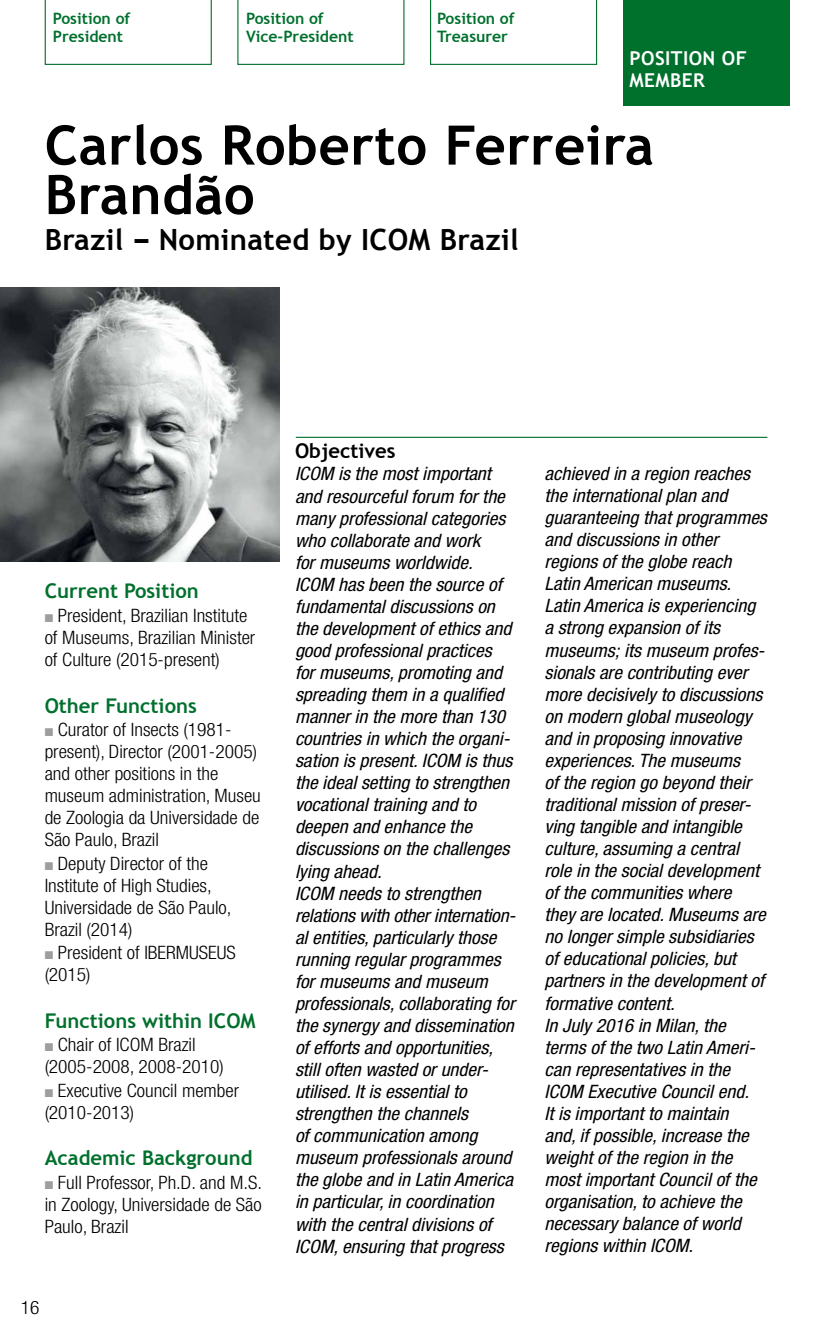
<style>
.page{position:relative;width:830px;height:1340px;background:#fff}
.page>*{position:absolute;margin:0;border:0;box-sizing:border-box;transform-origin:0 0}
.t1{font:700 54.45px/49.5px "Trebuchet MS";letter-spacing:.01em;color:#000}
.t2{font:700 29.25px "Trebuchet MS";letter-spacing:.01em;color:#000}
.t3{font:700 20.25px "Trebuchet MS";color:#00702d}
.t4{font:700 20.25px "Trebuchet MS";color:#000}
.t5{font:700 19.12px/22.5px "Trebuchet MS";letter-spacing:.02em;color:#fff}
.t6{font:italic condensed 18.45px/22.1px "Helvetica Neue";color:#000;scale:1.05 1}
.t7{font:300 condensed 18.45px/22.1px "Helvetica Neue";color:#000;scale:1.05 1}
.t8{font:700 15.75px/18px "Trebuchet MS";color:#00702d}
.s1{color:#9c9e9f}
</style>
<div class="page">
<svg style="left:45px;top:0;width:167px;height:65px"></svg>
<svg style="left:237px;top:0;width:167px;height:65px"></svg>
<svg style="left:430px;top:0;width:167px;height:65px"></svg>
<img style="left:0;top:287px;width:280px;height:274px">
<div style="left:134px;top:239px;width:14px;height:4px;border:1px solid #000"></div>
<div style="left:623px;top:0;width:165px;height:106px;background:#00702d"></div>
<hr style="left:296px;top:437px;width:471px;height:1px;background:#00702d">
<p class="t8" style="left:53px;top:10px;width:79px">Position of<br>President</p>
<p class="t8" style="left:246px;top:10px;width:109px">Position of<br>Vice-President</p>
<p class="t8" style="left:437px;top:10px;width:79px">Position of<br>Treasurer</p>
<p class="t5" style="left:629px;top:47px;width:119px">POSITION OF<br>MEMBER</p>
<h1 class="t1" style="left:45px;top:120px;width:610px">Carlos Roberto Ferreira<br>Brandão</h1>
<h2 class="t2" style="left:45px;top:221px;width:475px">Brazil − Nominated by ICOM Brazil</h2>
<p class="t3" style="left:45px;top:578px;width:156px">Current Position</p>
<p class="t7" style="left:45px;top:604px;width:202px"><span class="s1">■</span> President, Brazilian Institute of Museums, Brazilian Minister of Culture (2015-present)</p>
<p class="t3" style="left:45px;top:692px;width:154px">Other Functions</p>
<p class="t7" style="left:45px;top:718px;width:207px"><span class="s1">■</span> Curator of Insects (1981- present), Director (2001-2005) and other positions in the museum administration, Museu de Zoologia da Universidade de<br>São Paulo, Brazil</p>
<p class="t7" style="left:45px;top:851px;width:179px"><span class="s1">■</span> Deputy Director of the<br>Institute of High Studies,<br>Universidade de São Paulo,<br>Brazil (2014)</p>
<p class="t7" style="left:45px;top:941px;width:183px"><span class="s1">■</span> President of IBERMUSEUS (2015)</p>
<p class="t3" style="left:45px;top:1007px;width:212px">Functions within ICOM</p>
<p class="t7" style="left:45px;top:1033px;width:172px"><span class="s1">■</span> Chair of ICOM Brazil (2005-2008, 2008-2010)</p>
<p class="t7" style="left:45px;top:1078px;width:187px"><span class="s1">■</span> Executive Council member (2010-2013)</p>
<p class="t3" style="left:45px;top:1145px;width:209px">Academic Background</p>
<p class="t7" style="left:45px;top:1170px;width:208px;text-align:justify"><span class="s1">■</span> Full Professor, Ph.D. and M.S. in Zoology, Universidade de São Paulo, Brazil</p>
<p class="t7" style="left:21px;top:1296px;width:19px">16</p>
<p class="t4" style="left:295px;top:438px;width:102px">Objectives</p>
<p class="t6" style="left:295px;top:463px;width:211px">ICOM is the most important and resourceful forum for the many professional categories who collaborate and work<br>for museums worldwide.<br>ICOM has been the source of fundamental discussions on the development of ethics and good professional practices for museums, promoting and spreading them in a qualified manner in the more than 130 countries in which the organi&shy;sation is present. ICOM is thus the ideal setting to strengthen vocational training and to deepen and enhance the discussions on the challenges lying ahead.<br>ICOM needs to strengthen relations with other internation&shy;al entities, particularly those running regular programmes for museums and museum professionals, collaborating for the synergy and dissemination of efforts and opportunities, still often wasted or under&shy;utilised. It is essential to strengthen the channels<br>of communication among museum professionals around the globe and in Latin America in particular, in coordination with the central divisions of<br>ICOM, ensuring that progress</p>
<p class="t6" style="left:544px;top:462px;width:213px">achieved in a region reaches the international plan and guaranteeing that programmes and discussions in other regions of the globe reach<br>Latin American museums.<br>Latin America is experiencing a strong expansion of its museums; its museum profes&shy;sionals are contributing ever more decisively to discussions on modern global museology and in proposing innovative experiences. The museums<br>of the region go beyond their traditional mission of preser&shy;ving tangible and intangible culture, assuming a central role in the social development of the communities where<br>they are located. Museums are no longer simple subsidiaries of educational policies, but partners in the development of formative content.<br>In July 2016 in Milan, the terms of the two Latin Ameri&shy;can representatives in the<br>ICOM Executive Council end.<br>It is important to maintain<br>and, if possible, increase the weight of the region in the most important Council of the organisation, to achieve the necessary balance of world regions within ICOM.</p>
</div>
